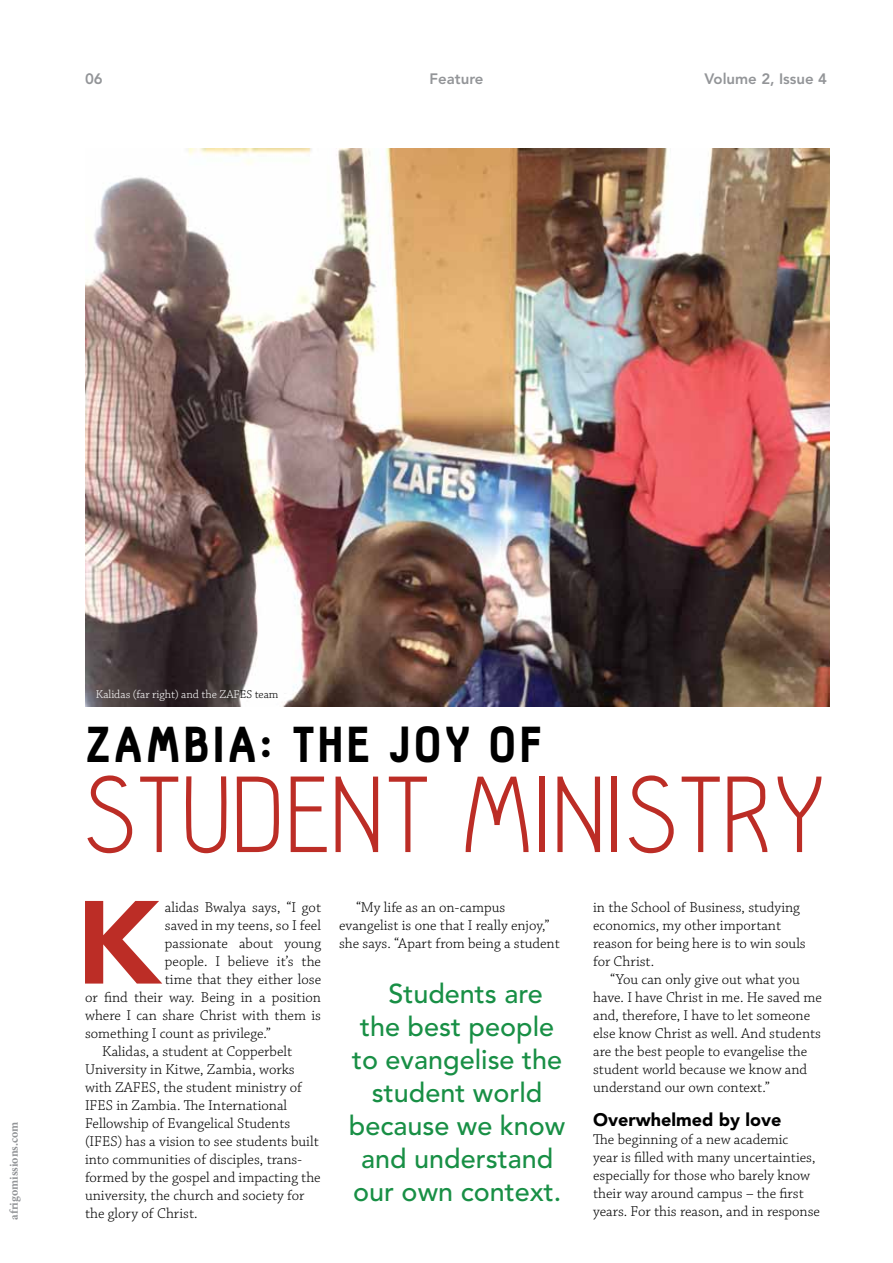
<style>
.page{position:relative;width:893px;height:1263px;background:#fff}
.page>*{position:absolute;margin:0;border:0;box-sizing:border-box;transform-origin:0 0}
.t1{font:300 120px "Hallosans";letter-spacing:.01em;color:#bc2d26}
.t2{font:900 116.7px "Avenir";color:#bc2d26}
.t3{font:900 49.5px "Hallosans";letter-spacing:.07em;color:#000}
.t4{font:500 27px "Avenir";color:#188f45}
.t5{font:900 18px "Avenir";color:#000}
.t6{font:300 15px/18px "Chaparral Pro";color:#000}
.t7{font:800 15px "Avenir";color:#939598}
.t8{font:300 12px "Chaparral Pro";letter-spacing:-.005em;color:#fff}
.t9{font:700 12px "Minion Pro";color:#939598}
.s1{color:#000}
</style>
<div class="page">
<img style="left:85px;top:149px;width:744px;height:558px">
<p class="t7" style="left:85px;top:70px;width:19px">06</p>
<p class="t7" style="left:430px;top:70px;width:55px">Feature</p>
<p class="t7" style="left:704px;top:70px;width:124px">Volume 2, Issue 4</p>
<p class="t9" style="left:6px;top:1220px;width:100px;rotate:-90deg">afrigomissions.com</p>
<p class="t8" style="left:96px;top:688px;width:184px">Kalidas (far right) and the ZAF<span class="s1">ES team</span></p>
<h3 class="t3" style="left:85px;top:718px;width:332px">ZAMBIA: THE JOY</h3>
<h3 class="t3" style="left:488px;top:718px;width:26px">OF</h3>
<h1 class="t1" style="left:85px;top:751px;width:741px">STUDENT MINISTRY</h1>
<h2 class="t2" style="left:76px;top:872px;width:86px">K</h2>
<p class="t6" style="left:165px;top:898px;width:158px">alidas Bwalya says, “I got</p>
<p class="t6" style="left:165px;top:916px;width:158px">saved in my teens, so I feel</p>
<p class="t6" style="left:165px;top:934px;width:158px">passionate about young</p>
<p class="t6" style="left:165px;top:952px;width:158px">people. I believe it’s the</p>
<p class="t6" style="left:165px;top:970px;width:158px">time that they either lose</p>
<p class="t6" style="left:85px;top:988px;width:238px">or find their way. Being in a position</p>
<p class="t6" style="left:85px;top:1006px;width:238px">where I can share Christ with them is</p>
<p class="t6" style="left:85px;top:1024px;width:188px">something I count as privilege.”</p>
<p class="t6" style="left:102px;top:1042px;width:192px">Kalidas, a student at Copperbelt</p>
<p class="t6" style="left:85px;top:1060px;width:211px">University in Kitwe, Zambia, works</p>
<p class="t6" style="left:85px;top:1078px;width:219px">with ZAFES, the student ministry of</p>
<p class="t6" style="left:85px;top:1096px;width:204px">IFES in Zambia. The International</p>
<p class="t6" style="left:85px;top:1114px;width:207px">Fellowship of Evangelical Students</p>
<p class="t6" style="left:85px;top:1132px;width:235px">(IFES) has a vision to see students built</p>
<p class="t6" style="left:85px;top:1150px;width:218px">into communities of disciples, trans-</p>
<p class="t6" style="left:85px;top:1168px;width:237px">formed by the gospel and impacting the</p>
<p class="t6" style="left:85px;top:1186px;width:221px">university, the church and society for</p>
<p class="t6" style="left:85px;top:1204px;width:114px">the glory of Christ.</p>
<p class="t6" style="left:339px;top:898px;width:222px;text-indent:17px">“My life as an on-campus evangelist is one that I really enjoy,” she says. “Apart from being a student</p>
<p class="t6" style="left:593px;top:898px;width:214px">in the School of Business, studying economics, my other important reason for being here is to win souls for Christ.</p>
<p class="t6" style="left:593px;top:970px;width:230px;text-indent:17px">“You can only give out what you have. I have Christ in me. He saved me and, therefore, I have to let someone else know Christ as well. And students are the best people to evangelise the student world because we know and understand our own context.”</p>
<p class="t5" style="left:593px;top:1109px;width:190px">Overwhelmed by love</p>
<p class="t6" style="left:593px;top:1131px;width:228px">The beginning of a new academic<br>year is filled with many uncertainties, especially for those who barely know their way around campus – the first years. For this reason, and in response</p>
<h3 class="t4" style="left:388px;top:978px;width:156px">Students are</h3>
<h3 class="t4" style="left:360px;top:1011px;width:196px">the best people</h3>
<h3 class="t4" style="left:352px;top:1044px;width:212px">to evangelise the</h3>
<h3 class="t4" style="left:372px;top:1077px;width:172px">student world</h3>
<h3 class="t4" style="left:349px;top:1110px;width:218px">because we know</h3>
<h3 class="t4" style="left:361px;top:1143px;width:194px">and understand</h3>
<h3 class="t4" style="left:353px;top:1176px;width:210px">our own context.</h3>
</div>
